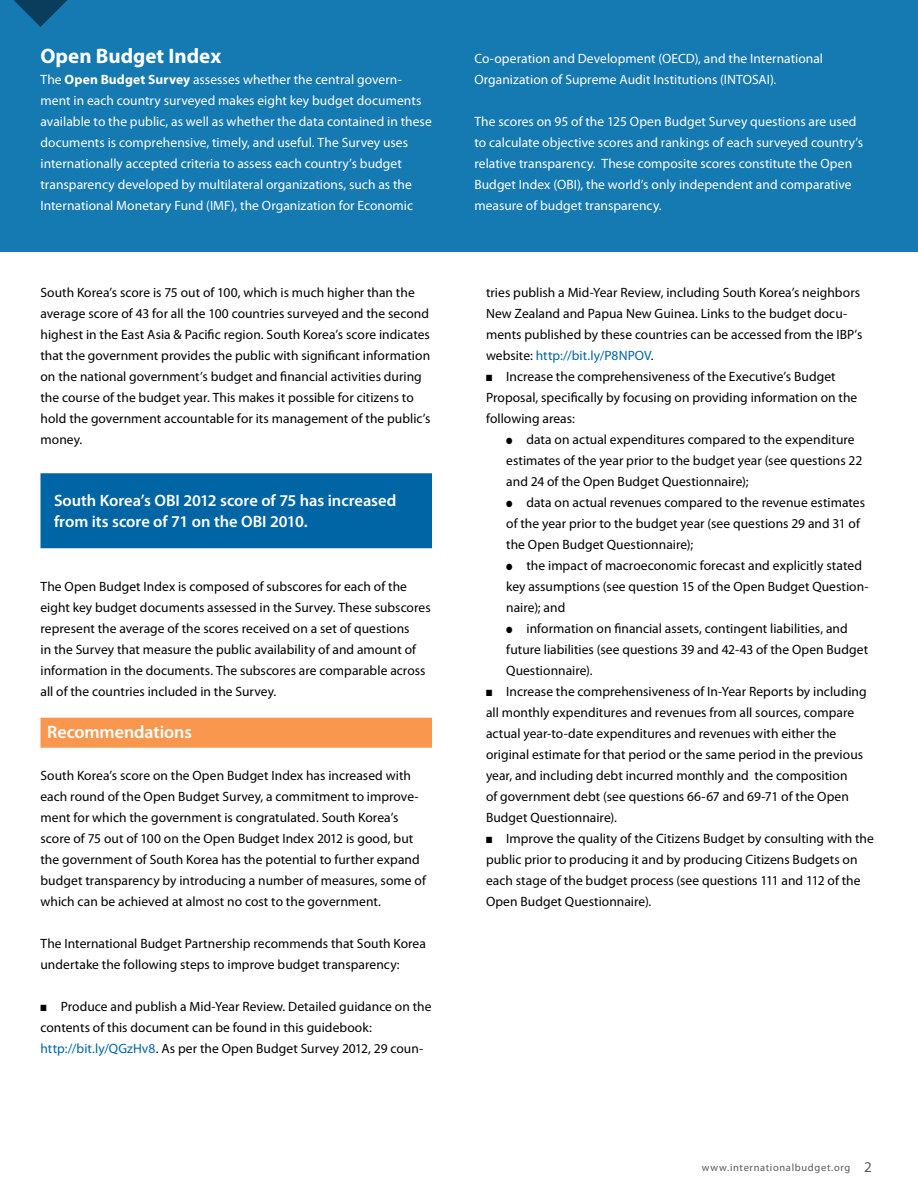
<style>
.page{position:relative;width:918px;height:1188px;background:#fff}
.page>*{position:absolute;margin:0;border:0;box-sizing:border-box;transform-origin:0 0}
.t1{font:700 21px "Myriad Pro";color:#fff}
.t2{font:600 18px "Myriad Pro";letter-spacing:-.005em;color:#fff}
.t3{font:600 16.5px/21px "Myriad Pro";color:#fff}
.t4{font:13.5px/21px "Myriad Pro";letter-spacing:.005em;color:#000}
.t5{font:13.5px/21px "Myriad Pro";letter-spacing:.005em;color:#fff}
.t6{font:10.5px "Myriad Pro";letter-spacing:.065em;color:#58595b}
.s1{font-weight:700}
.s2{color:#0065a4}
.s3{font-size:15px}
</style>
<div class="page">
<div style="left:0;top:0;width:918px;height:252px;background:#1579b2"></div>
<div style="left:40px;top:473px;width:392px;height:75px;background:#0065a4"></div>
<div style="left:40px;top:718px;width:392px;height:30px;background:#f8974d"></div>
<svg style="left:14px;top:0;width:54px;height:27px"></svg>
<h1 class="t1" style="left:40px;top:44px;width:182px">Open Budget Index</h1>
<p class="t5" style="left:40px;top:69px;width:393px">The <span class="s1">Open Budget Survey</span> assesses whether the central govern&shy;ment in each country surveyed makes eight key budget documents available to the public, as well as whether the data contained in these documents is comprehensive, timely, and useful. The Survey uses internationally accepted criteria to assess each country’s budget transparency developed by multilateral organizations, such as the International Monetary Fund (IMF), the Organization for Economic</p>
<p class="t4" style="left:40px;top:282px;width:392px">South Korea’s score is 75 out of 100, which is much higher than the average score of 43 for all the 100 countries surveyed and the second highest in the East Asia &amp; Pacific region. South Korea’s score indicates that the government provides the public with significant information on the national government’s budget and financial activities during the course of the budget year. This makes it possible for citizens to hold the government accountable for its management of the public’s money.</p>
<p class="t3" style="left:54px;top:490px;width:344px">South Korea’s OBI 2012 score of 75 has increased from its score of 71 on the OBI 2010.</p>
<p class="t4" style="left:40px;top:576px;width:392px">The Open Budget Index is composed of subscores for each of the eight key budget documents assessed in the Survey. These subscores represent the average of the scores received on a set of questions<br>in the Survey that measure the public availability of and amount of information in the documents. The subscores are comparable across all of the countries included in the Survey.</p>
<h2 class="t2" style="left:47px;top:722px;width:146px">Recommendations</h2>
<p class="t4" style="left:40px;top:765px;width:387px">South Korea’s score on the Open Budget Index has increased with each round of the Open Budget Survey, a commitment to improve&shy;ment for which the government is congratulated. South Korea’s score of 75 out of 100 on the Open Budget Index 2012 is good, but the government of South Korea has the potential to further expand budget transparency by introducing a number of measures, some of which can be achieved at almost no cost to the government.</p>
<p class="t4" style="left:40px;top:933px;width:387px">The International Budget Partnership recommends that South Korea undertake the following steps to improve budget transparency:</p>
<p class="t4" style="left:40px;top:996px;width:393px">■ Produce and publish a Mid-Year Review. Detailed guidance on the contents of this document can be found in this guidebook: <span class="s2">http://bit.ly/QGzHv8</span>. As per the Open Budget Survey 2012, 29 coun-</p>
<p class="t5" style="left:474px;top:48px;width:350px">Co-operation and Development (OECD), and the International<br>Organization of Supreme Audit Institutions (INTOSAI).</p>
<p class="t5" style="left:474px;top:111px;width:390px">The scores on 95 of the 125 Open Budget Survey questions are used to calculate objective scores and rankings of each surveyed country’s relative transparency. These composite scores constitute the Open Budget Index (OBI), the world’s only independent and comparative measure of budget transparency.</p>
<p class="t4" style="left:486px;top:282px;width:378px">tries publish a Mid-Year Review, including South Korea’s neighbors New Zealand and Papua New Guinea. Links to the budget docu&shy;ments published by these countries can be accessed from the IBP’s website: <span class="s2">http://bit.ly/P8NPOV</span>.</p>
<p class="t4" style="left:486px;top:366px;width:373px">■ Increase the comprehensiveness of the Executive’s Budget<br>Proposal, specifically by focusing on providing information on the following areas:</p>
<p class="t4" style="left:506px;top:429px;width:358px">● data on actual expenditures compared to the expenditure estimates of the year prior to the budget year (see questions 22 and 24 of the Open Budget Questionnaire);</p>
<p class="t4" style="left:506px;top:492px;width:360px">● data on actual revenues compared to the revenue estimates of the year prior to the budget year (see questions 29 and 31 of the Open Budget Questionnaire);</p>
<p class="t4" style="left:506px;top:555px;width:364px">● the impact of macroeconomic forecast and explicitly stated key assumptions (see question 15 of the Open Budget Question&shy;naire); and</p>
<p class="t4" style="left:506px;top:618px;width:363px">● information on financial assets, contingent liabilities, and future liabilities (see questions 39 and 42-43 of the Open Budget<br>Questionnaire).</p>
<p class="t4" style="left:486px;top:681px;width:382px">■ Increase the comprehensiveness of In-Year Reports by including all monthly expenditures and revenues from all sources, compare actual year-to-date expenditures and revenues with either the original estimate for that period or the same period in the previous year, and including debt incurred monthly and the composition<br>of government debt (see questions 66-67 and 69-71 of the Open Budget Questionnaire).</p>
<p class="t4" style="left:486px;top:828px;width:389px">■ Improve the quality of the Citizens Budget by consulting with the public prior to producing it and by producing Citizens Budgets on each stage of the budget process (see questions 111 and 112 of the Open Budget Questionnaire).</p>
<p class="t6" style="left:702px;top:1162px;width:171px">www.internationalbudget.org <span class="s3">2</span></p>
</div>
